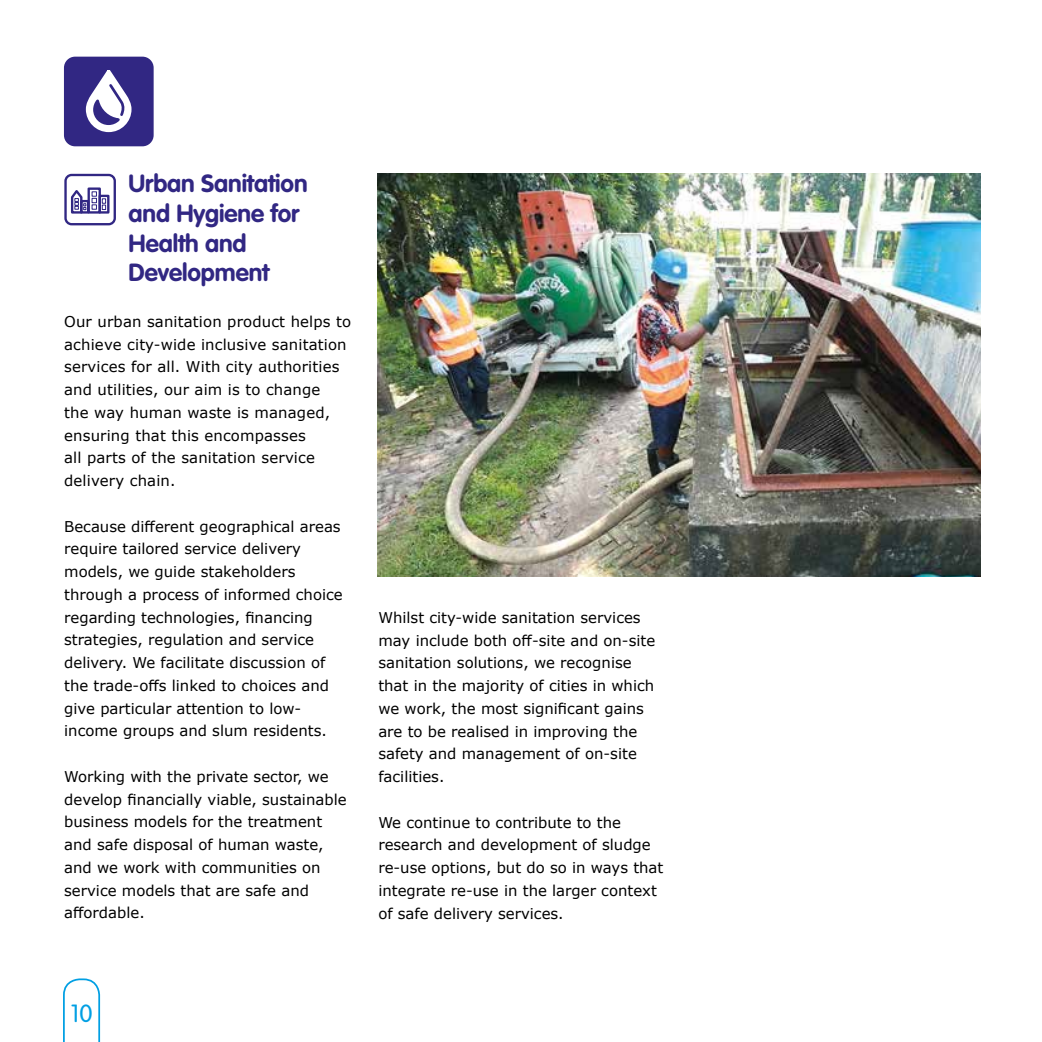
<style>
.page{position:relative;width:1042px;height:1042px;background:#fff}
.page>*{position:absolute;margin:0;border:0;box-sizing:border-box;transform-origin:0 0}
.t1{font:700 24.5px/29.8px "VAG Rounded";letter-spacing:-.005em;color:#312783}
.t2{font:300 24.5px "VAG Rounded";color:#009fe3}
.t3{font:14.88px/22.8px "Verdana";color:#000}
</style>
<div class="page">
<svg style="left:63px;top:978px;width:37px;height:64px"></svg>
<img style="left:378px;top:174px;width:602px;height:402px">
<div style="left:64px;top:174px;width:52px;height:51px;border:2px solid #312783;border-radius:6px"></div>
<div style="left:80px;top:200px;width:9px;height:14px;border:2px solid #312783"></div>
<div style="left:88px;top:187px;width:13px;height:27px;border:2px solid #312783"></div>
<div style="left:99px;top:195px;width:10px;height:19px;border:2px solid #312783"></div>
<svg style="left:92px;top:191px;width:14px;height:19px"></svg>
<svg style="left:70px;top:190px;width:16px;height:24px"></svg>
<div style="left:64px;top:57px;width:90px;height:89px;background:#312783;border-radius:11px"></div>
<svg style="left:85px;top:70px;width:47px;height:63px"></svg>
<h1 class="t1" style="left:129px;top:169px;width:180px">Urban Sanitation and Hygiene for<br>Health and<br>Development</h1>
<p class="t3" style="left:64px;top:310px;width:288px">Our urban sanitation product helps to achieve city-wide inclusive sanitation services for all. With city authorities and utilities, our aim is to change<br>the way human waste is managed, ensuring that this encompasses<br>all parts of the sanitation service delivery chain.</p>
<p class="t3" style="left:64px;top:515px;width:280px">Because different geographical areas require tailored service delivery models, we guide stakeholders through a process of informed choice regarding technologies, financing strategies, regulation and service delivery. We facilitate discussion of the trade-offs linked to choices and give particular attention to low&shy;income groups and slum residents.</p>
<p class="t3" style="left:64px;top:765px;width:284px">Working with the private sector, we develop financially viable, sustainable business models for the treatment and safe disposal of human waste, and we work with communities on service models that are safe and affordable.</p>
<p class="t3" style="left:378px;top:606px;width:278px">Whilst city-wide sanitation services may include both off-site and on-site sanitation solutions, we recognise that in the majority of cities in which we work, the most significant gains are to be realised in improving the safety and management of on-site facilities.</p>
<p class="t3" style="left:378px;top:811px;width:287px">We continue to contribute to the research and development of sludge re-use options, but do so in ways that integrate re-use in the larger context of safe delivery services.</p>
<h1 class="t2" style="left:71px;top:999px;width:23px">10</h1>
</div>
